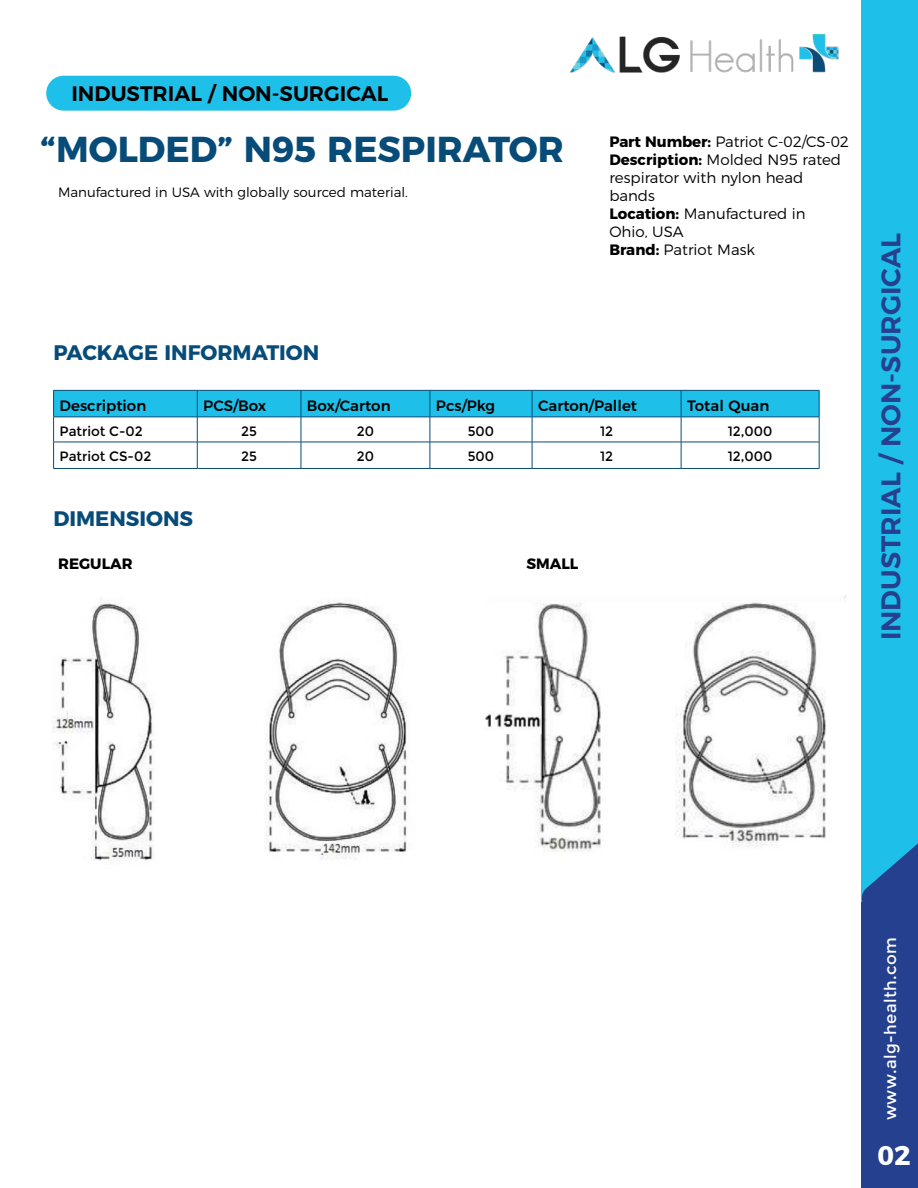
<style>
.page{position:relative;width:918px;height:1188px;background:#fff}
.page>*{position:absolute;margin:0;border:0;box-sizing:border-box;transform-origin:0 0}
.t1{font:700 36px "Montserrat";color:#074c78}
.t2{font:600 27px "Montserrat";color:#24408e}
.t3{font:700 27px "Montserrat";color:#fff}
.t4{font:700 21px "Montserrat";color:#074c78}
.t5{font:600 21px "Montserrat";color:#000}
.t6{font:16.5px "Montserrat";letter-spacing:.025em;color:#fff}
.t7{font:300 15px/18px "Montserrat";color:#000}
.t8{font:500 15px "Montserrat";color:#000}
.t9{font:700 15px "Montserrat";color:#000}
.t10{font:13.5px "Montserrat";color:#000}
.t11{font:300 13.5px "Montserrat";color:#000}
.s1{font-weight:700}
</style>
<div class="page">
<div style="left:862px;top:506px;width:56px;height:682px;background:#24408e"></div>
<div style="left:862px;top:0;width:56px;height:901px;background:#1ebfe8"></div>
<svg style="left:861px;top:770px;width:57px;height:161px"></svg>
<img style="left:570px;top:34px;width:269px;height:39px">
<svg style="left:53px;top:390px;width:767px;height:78px"></svg>
<hr style="left:53px;top:468px;width:144px;height:1px;background:#074c78">
<hr style="left:197px;top:468px;width:104px;height:1px;background:#074c78">
<hr style="left:301px;top:468px;width:129px;height:1px;background:#074c78">
<hr style="left:430px;top:468px;width:102px;height:1px;background:#074c78">
<hr style="left:532px;top:468px;width:149px;height:1px;background:#074c78">
<hr style="left:681px;top:468px;width:138px;height:1px;background:#074c78">
<img style="left:52px;top:596px;width:794px;height:265px">
<div style="left:46px;top:76px;width:365px;height:35px;background:#1ebfe8;border-radius:17px"></div>
<h3 class="t5" style="left:71px;top:84px;width:318px">INDUSTRIAL / NON-SURGICAL</h3>
<h1 class="t1" style="left:40px;top:134px;width:525px">“MOLDED” N95 RESPIRATOR</h1>
<p class="t7" style="left:609px;top:133px;width:241px"><span class="s1">Part Number:</span> Patriot C-02/CS-02<br><span class="s1">Description:</span> Molded N95 rated respirator with nylon head bands<br><span class="s1">Location:</span> Manufactured in<br>Ohio, USA<br><span class="s1">Brand:</span> Patriot Mask</p>
<p class="t11" style="left:58px;top:186px;width:351px">Manufactured in USA with globally sourced material.</p>
<h3 class="t4" style="left:53px;top:344px;width:267px">PACKAGE INFORMATION</h3>
<p class="t8" style="left:60px;top:399px;width:88px">Description</p>
<p class="t8" style="left:203px;top:399px;width:65px">PCS/Box</p>
<p class="t8" style="left:307px;top:399px;width:85px">Box/Carton</p>
<p class="t8" style="left:436px;top:399px;width:61px">Pcs/Pkg</p>
<p class="t8" style="left:538px;top:399px;width:101px">Carton/Pallet</p>
<p class="t8" style="left:687px;top:399px;width:84px">Total Quan</p>
<p class="t10" style="left:60px;top:426px;width:85px">Patriot C-02</p>
<p class="t10" style="left:241px;top:426px;width:17px">25</p>
<p class="t10" style="left:357px;top:426px;width:19px">20</p>
<p class="t10" style="left:468px;top:426px;width:28px">500</p>
<p class="t10" style="left:600px;top:426px;width:15px">12</p>
<p class="t10" style="left:728px;top:426px;width:46px">12,000</p>
<p class="t10" style="left:60px;top:451px;width:93px">Patriot CS-02</p>
<p class="t10" style="left:241px;top:451px;width:17px">25</p>
<p class="t10" style="left:357px;top:451px;width:19px">20</p>
<p class="t10" style="left:468px;top:451px;width:28px">500</p>
<p class="t10" style="left:600px;top:451px;width:15px">12</p>
<p class="t10" style="left:728px;top:451px;width:46px">12,000</p>
<h3 class="t4" style="left:53px;top:509px;width:141px">DIMENSIONS</h3>
<p class="t9" style="left:58px;top:558px;width:76px">REGULAR</p>
<p class="t9" style="left:527px;top:558px;width:53px">SMALL</p>
<h2 class="t2" style="left:879px;top:640px;width:409px;rotate:-90deg">INDUSTRIAL / NON-SURGICAL</h2>
<p class="t6" style="left:884px;top:1120px;width:185px;rotate:-90deg">www.alg-health.com</p>
<h2 class="t3" style="left:878px;top:1144px;width:35px">02</h2>
</div>
